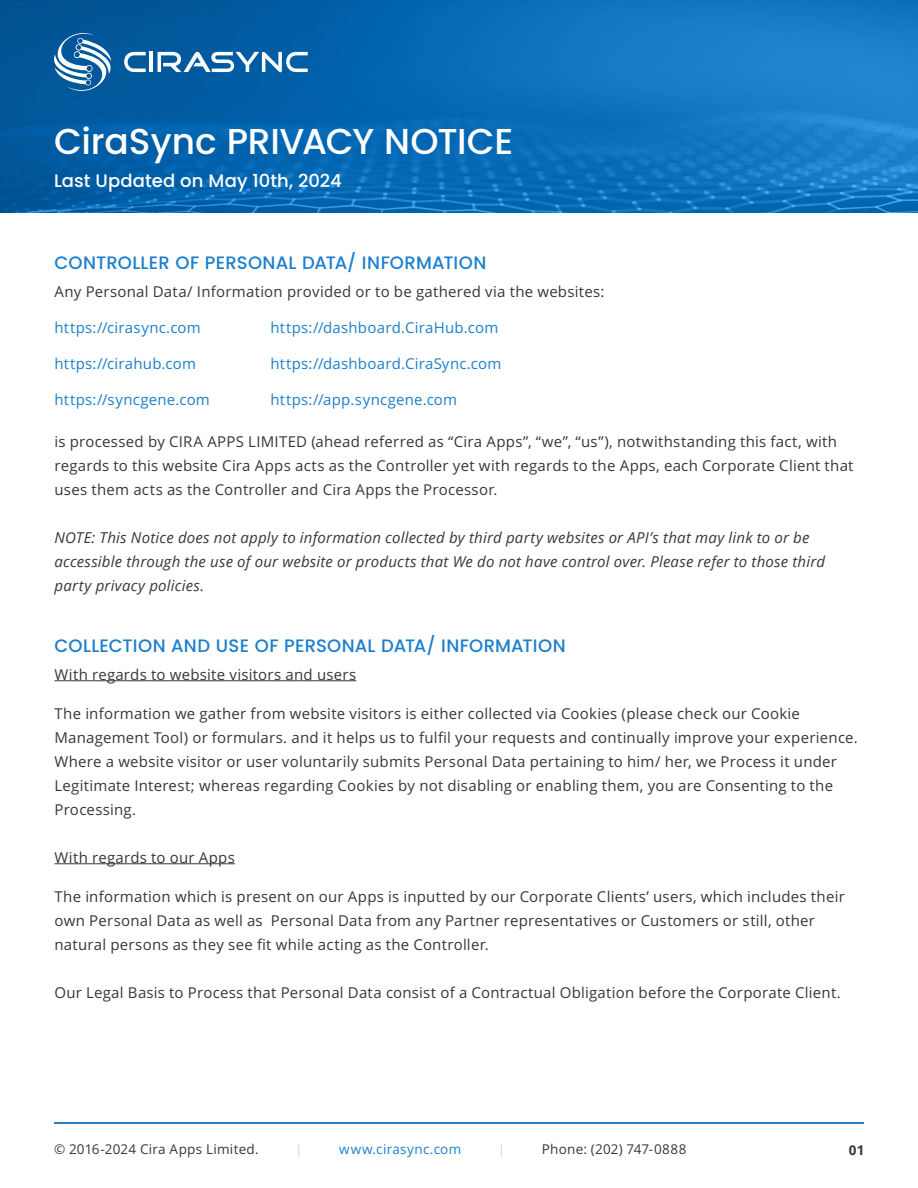
<style>
.page{position:relative;width:918px;height:1188px;background:#fff}
.page>*{position:absolute;margin:0;border:0;box-sizing:border-box;transform-origin:0 0}
.t1{font:500 36px "Poppins";letter-spacing:-.01em;color:#fff}
.t2{font:500 18px "Poppins";letter-spacing:.01em;color:#1d80cc}
.t3{font:500 18px "Poppins";letter-spacing:.005em;color:#fff}
.t4{font:15px/24px "Open Sans";letter-spacing:.015em;color:#383838}
.t5{font:italic 15px/24px "Open Sans";letter-spacing:.015em;color:#383838}
.t6{font:15px "Open Sans";letter-spacing:.015em;color:#1d80cc}
.t7{font:13.5px "Open Sans";letter-spacing:.02em;color:#383838}
.t8{font:13.5px "Open Sans";letter-spacing:.02em;color:#1d80cc}
.t9{font:13.5px "Open Sans";color:#d1d4d9}
.t10{font:700 13.5px "Open Sans";color:#383838}
</style>
<div class="page">
<img style="left:0;top:0;width:918px;height:213px">
<hr style="left:55px;top:680px;width:301px;height:1px;background:#383838">
<hr style="left:55px;top:863px;width:180px;height:1px;background:#383838">
<svg style="left:33px;top:22px;width:113px;height:82px;background:#216ca6"></svg>
<hr style="left:150px;top:52px;width:3px;height:20px;background:#fff">
<svg style="left:158px;top:52px;width:150px;height:20px"></svg>
<hr style="left:54px;top:1122px;width:810px;height:2px;background:#1d80cc">
<p class="t1" style="left:54px;top:121px;width:461px">CiraSync PRIVACY NOTICE</p>
<p class="t3" style="left:54px;top:170px;width:289px">Last Updated on May 10th, 2024</p>
<p class="t2" style="left:55px;top:252px;width:433px">CONTROLLER OF PERSONAL DATA/ INFORMATION</p>
<p class="t4" style="left:55px;top:279px;width:551px">Any Personal Data/ Information provided or to be gathered via the websites:</p>
<p class="t6" style="left:55px;top:318px;width:148px">https://cirasync.com</p>
<p class="t6" style="left:271px;top:318px;width:229px">https://dashboard.CiraHub.com</p>
<p class="t6" style="left:55px;top:354px;width:143px">https://cirahub.com</p>
<p class="t6" style="left:271px;top:354px;width:232px">https://dashboard.CiraSync.com</p>
<p class="t6" style="left:55px;top:390px;width:157px">https://syncgene.com</p>
<p class="t6" style="left:271px;top:390px;width:188px">https://app.syncgene.com</p>
<p class="t4" style="left:55px;top:429px;width:801px">is processed by CIRA APPS LIMITED (ahead referred as “Cira Apps”, “we”, “us”), notwithstanding this fact, with regards to this website Cira Apps acts as the Controller yet with regards to the Apps, each Corporate Client that uses them acts as the Controller and Cira Apps the Processor.</p>
<p class="t5" style="left:55px;top:525px;width:772px">NOTE: This Notice does not apply to information collected by third party websites or API’s that may link to or be accessible through the use of our website or products that We do not have control over. Please refer to those third party privacy policies.</p>
<p class="t2" style="left:55px;top:635px;width:513px">COLLECTION AND USE OF PERSONAL DATA/ INFORMATION</p>
<p class="t4" style="left:55px;top:662px;width:303px">With regards to website visitors and users</p>
<p class="t4" style="left:55px;top:701px;width:805px">The information we gather from website visitors is either collected via Cookies (please check our Cookie<br>Management Tool) or formulars. and it helps us to fulfil your requests and continually improve your experience.</p>
<p class="t4" style="left:55px;top:749px;width:784px">Where a website visitor or user voluntarily submits Personal Data pertaining to him/ her, we Process it under<br>Legitimate Interest; whereas regarding Cookies by not disabling or enabling them, you are Consenting to the<br>Processing.</p>
<p class="t4" style="left:55px;top:845px;width:182px">With regards to our Apps</p>
<p class="t4" style="left:55px;top:884px;width:792px">The information which is present on our Apps is inputted by our Corporate Clients’ users, which includes their own Personal Data as well as Personal Data from any Partner representatives or Customers or still, other natural persons as they see fit while acting as the Controller.</p>
<p class="t4" style="left:55px;top:980px;width:788px">Our Legal Basis to Process that Personal Data consist of a Contractual Obligation before the Corporate Client.</p>
<p class="t7" style="left:54px;top:1140px;width:206px">© 2016-2024 Cira Apps Limited.</p>
<p class="t9" style="left:295px;top:1140px;width:9px">|</p>
<p class="t8" style="left:339px;top:1140px;width:123px">www.cirasync.com</p>
<p class="t9" style="left:498px;top:1140px;width:9px">|</p>
<p class="t7" style="left:542px;top:1140px;width:146px">Phone: (202) 747-0888</p>
<p class="t10" style="left:849px;top:1140px;width:17px">01</p>
</div>
